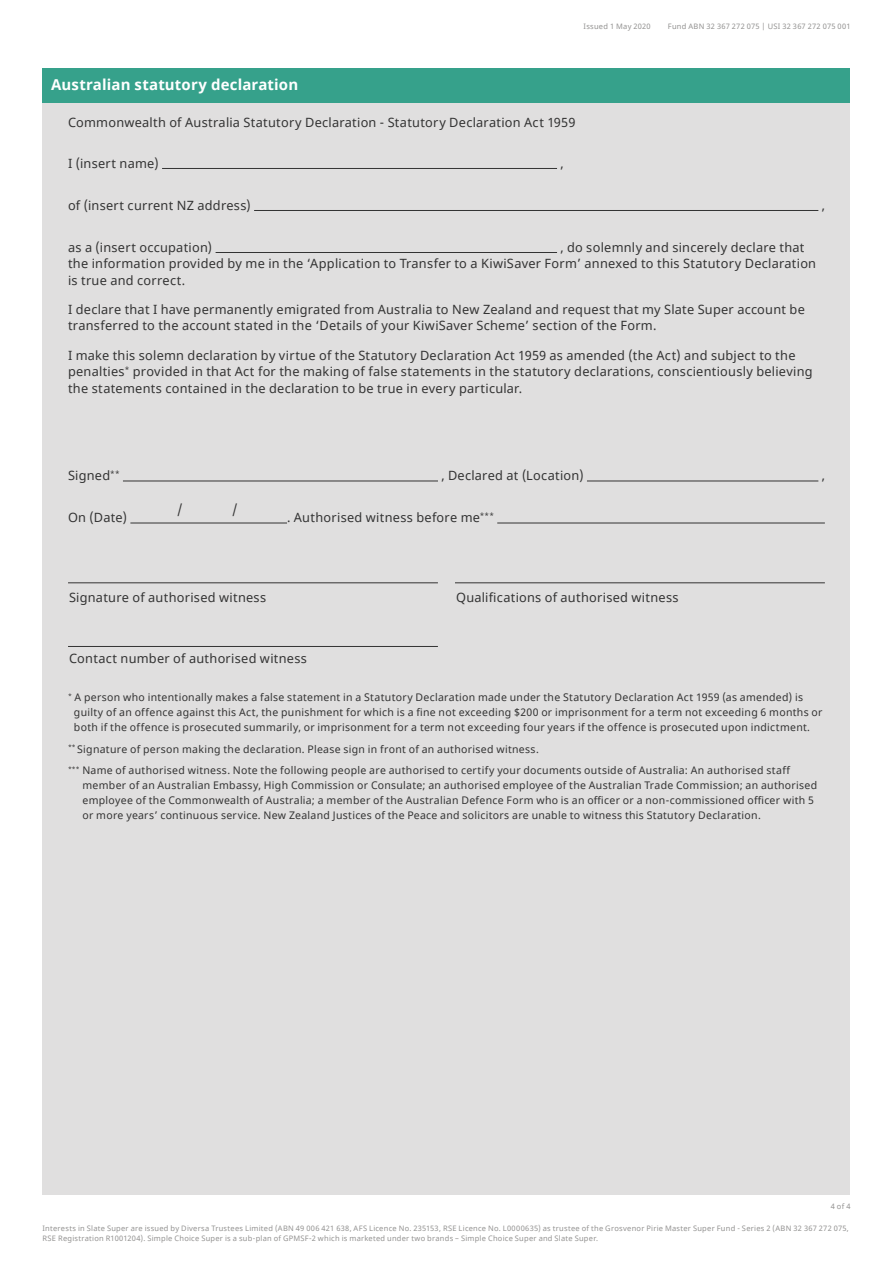
<style>
.page{position:relative;width:893px;height:1263px;background:#fff}
.page>*{position:absolute;margin:0;border:0;box-sizing:border-box;transform-origin:0 0}
.t1{font:700 15px "Noto Sans";letter-spacing:.01em;color:#fff}
.t2{font:12.75px/16.5px "Noto Sans";letter-spacing:.02em;color:#333}
.t3{font:10.5px/15px "Noto Sans";letter-spacing:.03em;color:#333}
.t4{font:7.5px/10.5px "Noto Sans";letter-spacing:.035em;color:#939291}
</style>
<div class="page">
<div style="left:43px;top:68px;width:807px;height:1127px;background:#e0dfdf"></div>
<div style="left:43px;top:68px;width:807px;height:34px;background:#36a18b"></div>
<hr style="left:162px;top:168px;width:395px;height:1px;background:#333">
<hr style="left:254px;top:210px;width:564px;height:1px;background:#333">
<hr style="left:216px;top:252px;width:341px;height:1px;background:#333">
<hr style="left:123px;top:481px;width:315px;height:1px;background:#333">
<hr style="left:587px;top:481px;width:231px;height:1px;background:#333">
<hr style="left:130px;top:523px;width:157px;height:1px;background:#333">
<hr style="left:497px;top:523px;width:328px;height:1px;background:#333">
<hr style="left:68px;top:582px;width:370px;height:1px;background:#333">
<hr style="left:68px;top:646px;width:370px;height:1px;background:#333">
<hr style="left:455px;top:582px;width:370px;height:1px;background:#333">
<p class="t4" style="left:583px;top:22px;width:69px">Issued 1 May 2020</p>
<p class="t4" style="left:668px;top:22px;width:184px">Fund ABN 32 367 272 075 | USI 32 367 272 075 001</p>
<h1 class="t1" style="left:51px;top:74px;width:249px">Australian statutory declaration</h1>
<p class="t2" style="left:68px;top:115px;width:509px">Commonwealth of Australia Statutory Declaration - Statutory Declaration Act 1959</p>
<p class="t2" style="left:68px;top:155px;width:92px">I (insert name)</p>
<p class="t2" style="left:560px;top:155px;width:5px">,</p>
<p class="t2" style="left:68px;top:197px;width:184px">of (insert current NZ address)</p>
<p class="t2" style="left:822px;top:197px;width:5px">,</p>
<p class="t2" style="left:68px;top:239px;width:146px">as a (insert occupation)</p>
<p class="t2" style="left:68px;top:239px;width:750px;text-indent:492px">, do solemnly and sincerely declare that the information provided by me in the ‘Application to Transfer to a KiwiSaver Form’ annexed to this Statutory Declaration is true and correct.</p>
<p class="t2" style="left:68px;top:301px;width:738px">I declare that I have permanently emigrated from Australia to New Zealand and request that my Slate Super account be transferred to the account stated in the ‘Details of your KiwiSaver Scheme’ section of the Form.</p>
<p class="t2" style="left:68px;top:347px;width:746px">I make this solemn declaration by virtue of the Statutory Declaration Act 1959 as amended (the Act) and subject to the penalties<sup>*</sup> provided in that Act for the making of false statements in the statutory declarations, conscientiously believing the statements contained in the declaration to be true in every particular.</p>
<p class="t2" style="left:68px;top:468px;width:53px">Signed<sup>**</sup></p>
<p class="t2" style="left:441px;top:468px;width:144px">, Declared at (Location)</p>
<p class="t2" style="left:822px;top:468px;width:5px">,</p>
<p class="t2" style="left:68px;top:510px;width:60px">On (Date)</p>
<p class="t2" style="left:287px;top:510px;width:208px">. Authorised witness before me<sup>***</sup></p>
<p class="t2" style="left:177px;top:502px;width:7px">/</p>
<p class="t2" style="left:232px;top:502px;width:7px">/</p>
<p class="t2" style="left:69px;top:589px;width:199px">Signature of authorised witness</p>
<p class="t2" style="left:69px;top:650px;width:239px">Contact number of authorised witness</p>
<p class="t2" style="left:456px;top:589px;width:224px">Qualifications of authorised witness</p>
<p class="t3" style="left:74px;top:690px;width:750px;text-indent:-6px"><sup>*</sup> A person who intentionally makes a false statement in a Statutory Declaration made under the Statutory Declaration Act 1959 (as amended) is guilty of an offence against this Act, the punishment for which is a fine not exceeding $200 or imprisonment for a term not exceeding 6 months or both if the offence is prosecuted summarily, or imprisonment for a term not exceeding four years if the offence is prosecuted upon indictment.</p>
<p class="t3" style="left:68px;top:739px;width:724px;line-height:21.5px"><sup>**</sup> Signature of person making the declaration. Please sign in front of an authorised witness.<br><sup>***</sup> Name of authorised witness. Note the following people are authorised to certify your documents outside of Australia: An authorised staff</p>
<p class="t3" style="left:82px;top:778px;width:736px">member of an Australian Embassy, High Commission or Consulate; an authorised employee of the Australian Trade Commission; an authorised employee of the Commonwealth of Australia; a member of the Australian Defence Form who is an officer or a non-commissioned officer with 5 or more years’ continuous service. New Zealand Justices of the Peace and solicitors are unable to witness this Statutory Declaration.</p>
<p class="t4" style="left:831px;top:1201px;width:21px">4 of 4</p>
<p class="t4" style="left:43px;top:1223px;width:808px">Interests in Slate Super are issued by Diversa Trustees Limited (ABN 49 006 421 638, AFS Licence No. 235153, RSE Licence No. L0000635) as trustee of the Grosvenor Pirie Master Super Fund - Series 2 (ABN 32 367 272 075,<br>RSE Registration R1001204). Simple Choice Super is a sub-plan of GPMSF-2 which is marketed under two brands – Simple Choice Super and Slate Super.</p>
</div>
